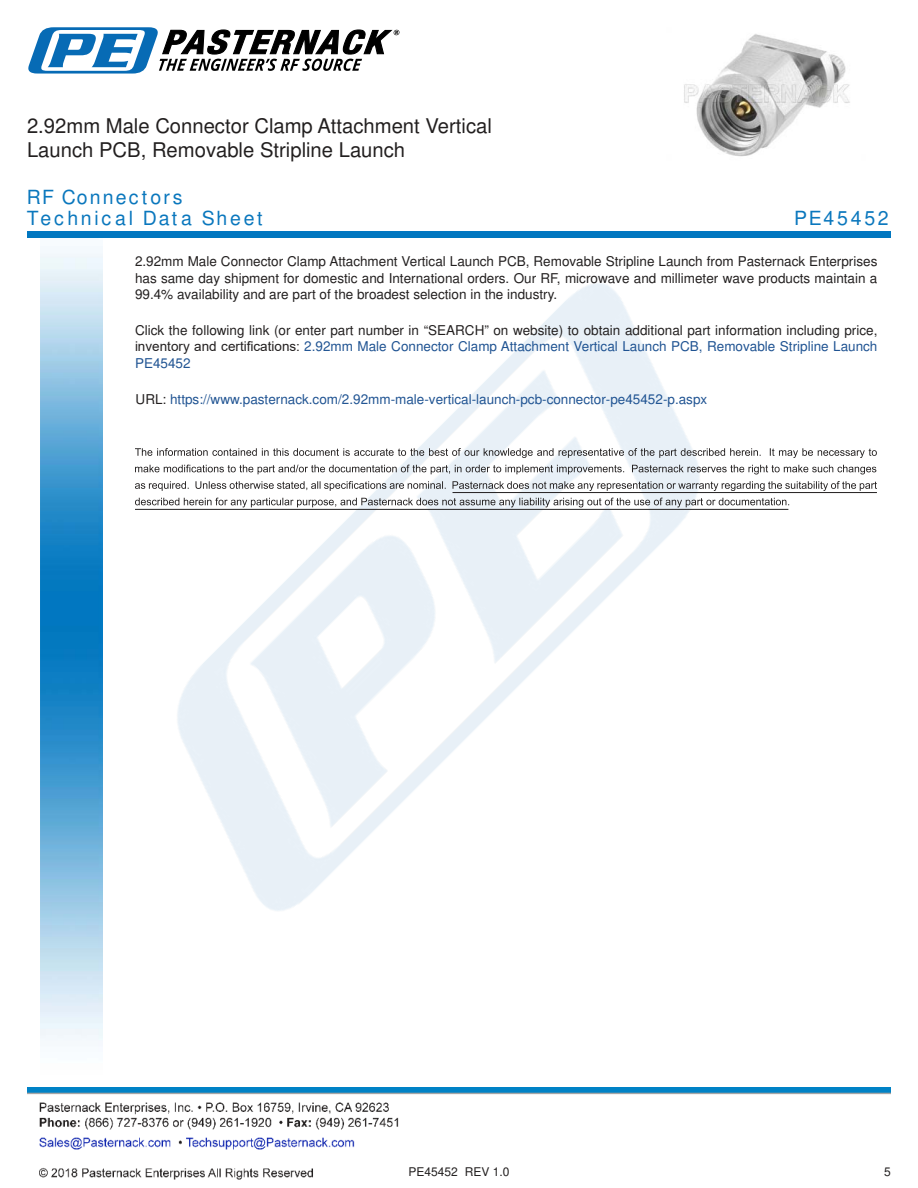
<style>
.page{position:relative;width:918px;height:1188px;background:#fff}
.page>*{position:absolute;margin:0;border:0;box-sizing:border-box;transform-origin:0 0}
.t1{font:20.25px/24.3px "Arial";color:#221f1f}
.t2{font:900 19.5px/20.4px "Arial";letter-spacing:.14em;color:#0a77bd}
.t3{font:13.5px/16.2px "Arial";color:#221f1f;text-align:justify}
.t4{font:13.5px "Arial";color:#1f5392}
.t5{font:12px "Arial";color:#221f1f}
.s1{color:#1f5392}
.s2{color:#221f1f}
</style>
<div class="page">
<img style="left:39px;top:1102px;width:360px;height:78px">
<img style="left:102px;top:246px;width:719px;height:724px">
<img style="left:40px;top:237px;width:62px;height:804px">
<img style="left:27px;top:1088px;width:864px;height:7px">
<svg style="left:28px;top:27px;width:371px;height:47px"></svg>
<div style="left:27px;top:231px;width:864px;height:6px;background:#0177c0"></div>
<img style="left:684px;top:34px;width:166px;height:123px">
<svg style="left:135px;top:448px;width:742px;height:10px"></svg>
<svg style="left:135px;top:465px;width:741px;height:9px"></svg>
<svg style="left:135px;top:481px;width:742px;height:10px"></svg>
<svg style="left:135px;top:498px;width:654px;height:9px"></svg>
<hr style="left:453px;top:492px;width:424px;height:1px;background:#221f1f">
<hr style="left:135px;top:509px;width:653px;height:1px;background:#221f1f">
<h1 class="t1" style="left:27px;top:115px;width:466px">2.92mm Male Connector Clamp Attachment Vertical<br>Launch PCB, Removable Stripline Launch</h1>
<h2 class="t2" style="left:27px;top:187px;width:237px">RF Connectors<br>Technical Data Sheet</h2>
<h2 class="t2" style="left:794px;top:208px;width:96px">PE45452</h2>
<p class="t3" style="left:135px;top:255px;width:744px">2.92mm Male Connector Clamp Attachment Vertical Launch PCB, Removable Stripline Launch from Pasternack Enterprises has same day shipment for domestic and International orders. Our RF, microwave and millimeter wave products maintain a 99.4% availability and are part of the broadest selection in the industry.</p>
<p class="t3" style="left:135px;top:324px;width:744px">Click the following link (or enter part number in “SEARCH” on website) to obtain additional part information including price, inventory and certi昀椀cations: <span class="s1">2.92mm Male Connector Clamp Attachment Vertical Launch PCB, Removable Stripline Launch PE45452</span></p>
<p class="t4" style="left:136px;top:394px;width:573px"><span class="s2">URL:</span> https://www.pasternack.com/2.92mm-male-vertical-launch-pcb-connector-pe45452-p.aspx</p>
<p class="t5" style="left:409px;top:1167px;width:102px">PE45452 REV 1.0</p>
<p class="t5" style="left:884px;top:1167px;width:8px">5</p>
</div>
